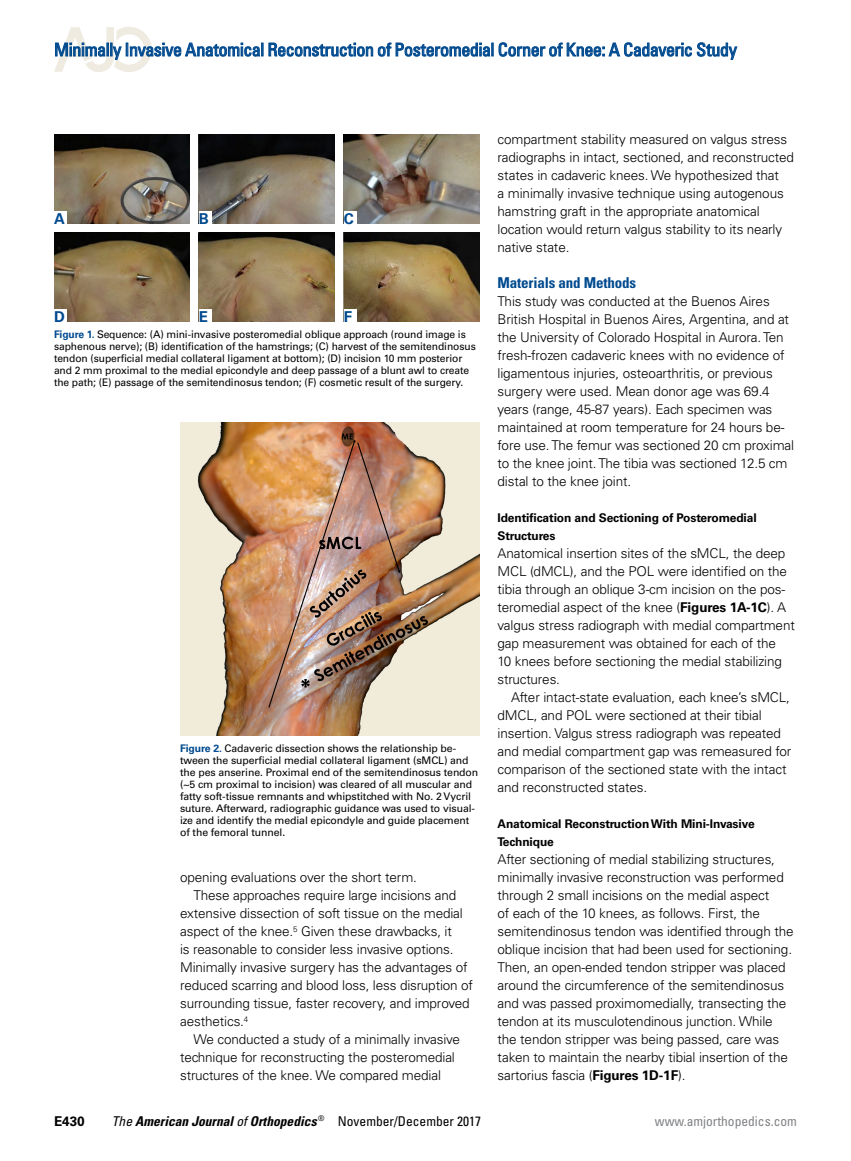
<style>
.page{position:relative;width:851px;height:1161px;background:#fff}
.page>*{position:absolute;margin:0;border:0;box-sizing:border-box;transform-origin:0 0}
.t1{font:condensed 18px "Univers LT Std";letter-spacing:-.02em;color:#004a8f}
.t2{font:700 condensed 15px "Univers LT Std";letter-spacing:-.01em;color:#004a8f}
.t3{font:700 15px "Univers LT Std";color:#004a8f}
.t4{font:300 13.5px/18px "Univers LT Std";letter-spacing:-.01em;color:#000}
.t5{font:italic 700 condensed 13.5px "Univers LT Std";color:#000}
.t6{font:condensed 13.5px "Univers LT Std";color:#808285}
.t7{font:700 13.5px "Univers LT Std";color:#000}
.t8{font:700 12px/18px "Univers LT Std";letter-spacing:-.01em;color:#000}
.t9{font:10.5px/12px "Univers LT Std";letter-spacing:-.01em;color:#000}
.s1{font-weight:700;color:#004a8f}
.s2{font-weight:700}
.s3{font-weight:400}
.s4{font-weight:400;font-style:normal}
</style>
<div class="page">
<svg style="left:54px;top:27px;width:683px;height:45px"></svg>
<img style="left:54px;top:232px;width:136px;height:90px">
<img style="left:199px;top:232px;width:135px;height:90px">
<img style="left:344px;top:232px;width:135px;height:90px">
<img style="left:54px;top:134px;width:136px;height:90px">
<img style="left:199px;top:134px;width:135px;height:90px">
<img style="left:344px;top:134px;width:135px;height:90px">
<img style="left:180px;top:422px;width:299px;height:314px">
<div style="left:54px;top:309px;width:13px;height:13px;background:#fff"></div>
<div style="left:199px;top:309px;width:13px;height:13px;background:#fff"></div>
<div style="left:344px;top:309px;width:12px;height:13px;background:#fff"></div>
<div style="left:54px;top:211px;width:13px;height:13px;background:#fff"></div>
<div style="left:199px;top:211px;width:13px;height:13px;background:#fff"></div>
<div style="left:344px;top:211px;width:12px;height:13px;background:#fff"></div>
<h1 class="t1" style="left:54px;top:38px;width:684px">Minimally Invasive Anatomical Reconstruction of Posteromedial Corner of Knee: A Cadaveric Study</h1>
<p class="t3" style="left:54px;top:209px;width:12px">A</p>
<p class="t3" style="left:199px;top:209px;width:12px">B</p>
<p class="t3" style="left:344px;top:209px;width:12px">C</p>
<p class="t3" style="left:54px;top:308px;width:12px">D</p>
<p class="t3" style="left:199px;top:308px;width:11px">E</p>
<p class="t3" style="left:344px;top:308px;width:10px">F</p>
<p class="t9" style="left:54px;top:329px;width:423px"><span class="s1">Figure 1.</span> Sequence: (A) mini-invasive posteromedial oblique approach (round image is saphenous nerve); (B) identification of the hamstrings; (C) harvest of the semitendinosus tendon (superficial medial collateral ligament at bottom); (D) incision 10 mm posterior and 2 mm proximal to the medial epicondyle and deep passage of a blunt awl to create the path; (E) passage of the semitendinosus tendon; (F) cosmetic result of the surgery.</p>
<p class="t9" style="left:180px;top:743px;width:300px"><span class="s1">Figure 2.</span> Cadaveric dissection shows the relationship be&shy;tween the superficial medial collateral ligament (sMCL) and the pes anserine. Proximal end of the semitendinosus tendon (~5 cm proximal to incision) was cleared of all muscular and fatty soft-tissue remnants and whipstitched with No. 2 Vycril suture. Afterward, radiographic guidance was used to visual&shy;ize and identify the medial epicondyle and guide placement of the femoral tunnel.</p>
<p class="t4" style="left:180px;top:868px;width:238px">opening evaluations over the short term.</p>
<p class="t4" style="left:193px;top:886px;width:264px">These approaches require large incisions and</p>
<p class="t4" style="left:180px;top:904px;width:284px">extensive dissection of soft tissue on the medial</p>
<p class="t4" style="left:180px;top:922px;width:273px">aspect of the knee.<sup>5</sup> Given these drawbacks, it</p>
<p class="t4" style="left:180px;top:940px;width:275px">is reasonable to consider less invasive options.</p>
<p class="t4" style="left:180px;top:958px;width:289px">Minimally invasive surgery has the advantages of</p>
<p class="t4" style="left:180px;top:976px;width:294px">reduced scarring and blood loss, less disruption of</p>
<p class="t4" style="left:180px;top:994px;width:291px">surrounding tissue, faster recovery, and improved</p>
<p class="t4" style="left:180px;top:1012px;width:70px">aesthetics.<sup>4</sup></p>
<p class="t4" style="left:194px;top:1030px;width:268px">We conducted a study of a minimally invasive</p>
<p class="t4" style="left:180px;top:1048px;width:276px">technique for reconstructing the posteromedial</p>
<p class="t4" style="left:180px;top:1066px;width:262px">structures of the knee. We compared medial</p>
<p class="t4" style="left:497px;top:130px;width:298px">compartment stability measured on valgus stress radiographs in intact, sectioned, and reconstructed states in cadaveric knees. We hypothesized that<br>a minimally invasive technique using autogenous hamstring graft in the appropriate anatomical location would return valgus stability to its nearly native state.</p>
<p class="t2" style="left:497px;top:273px;width:140px">Materials and Methods</p>
<p class="t4" style="left:497px;top:292px;width:298px">This study was conducted at the Buenos Aires British Hospital in Buenos Aires, Argentina, and at the University of Colorado Hospital in Aurora. Ten fresh-frozen cadaveric knees with no evidence of ligamentous injuries, osteoarthritis, or previous surgery were used. Mean donor age was 69.4 years (range, 45-87 years). Each specimen was maintained at room temperature for 24 hours be&shy;fore use. The femur was sectioned 20 cm proximal to the knee joint. The tibia was sectioned 12.5 cm distal to the knee joint.</p>
<p class="t8" style="left:497px;top:509px;width:261px">Identification and Sectioning of Posteromedial<br>Structures</p>
<p class="t4" style="left:497px;top:544px;width:299px">Anatomical insertion sites of the sMCL, the deep MCL (dMCL), and the POL were identified on the tibia through an oblique 3-cm incision on the pos&shy;teromedial aspect of the knee (<span class="s2">Figures 1A-1C</span>). A valgus stress radiograph with medial compartment gap measurement was obtained for each of the<br>10 knees before sectioning the medial stabilizing structures.</p>
<p class="t4" style="left:497px;top:688px;width:295px;text-indent:14px">After intact-state evaluation, each knee’s sMCL, dMCL, and POL were sectioned at their tibial insertion. Valgus stress radiograph was repeated and medial compartment gap was remeasured for comparison of the sectioned state with the intact and reconstructed states.</p>
<p class="t8" style="left:497px;top:815px;width:259px">Anatomical Reconstruction With Mini-Invasive<br>Technique</p>
<p class="t4" style="left:497px;top:850px;width:297px">After sectioning of medial stabilizing structures, minimally invasive reconstruction was performed through 2 small incisions on the medial aspect<br>of each of the 10 knees, as follows. First, the semitendinosus tendon was identified through the oblique incision that had been used for sectioning.<br>Then, an open-ended tendon stripper was placed around the circumference of the semitendinosus and was passed proximomedially, transecting the tendon at its musculotendinous junction. While the tendon stripper was being passed, care was taken to maintain the nearby tibial insertion of the sartorius fascia (<span class="s2">Figures 1D-1F</span>).</p>
<p class="t7" style="left:54px;top:1113px;width:32px">E430</p>
<p class="t5" style="left:112px;top:1113px;width:371px"><span class="s3">The</span> American Journal <span class="s3">of</span> Orthopedics <sup>®</sup> <span class="s4">November/December 2017</span></p>
<p class="t6" style="left:655px;top:1112px;width:143px">www.amjorthopedics.com</p>
</div>
